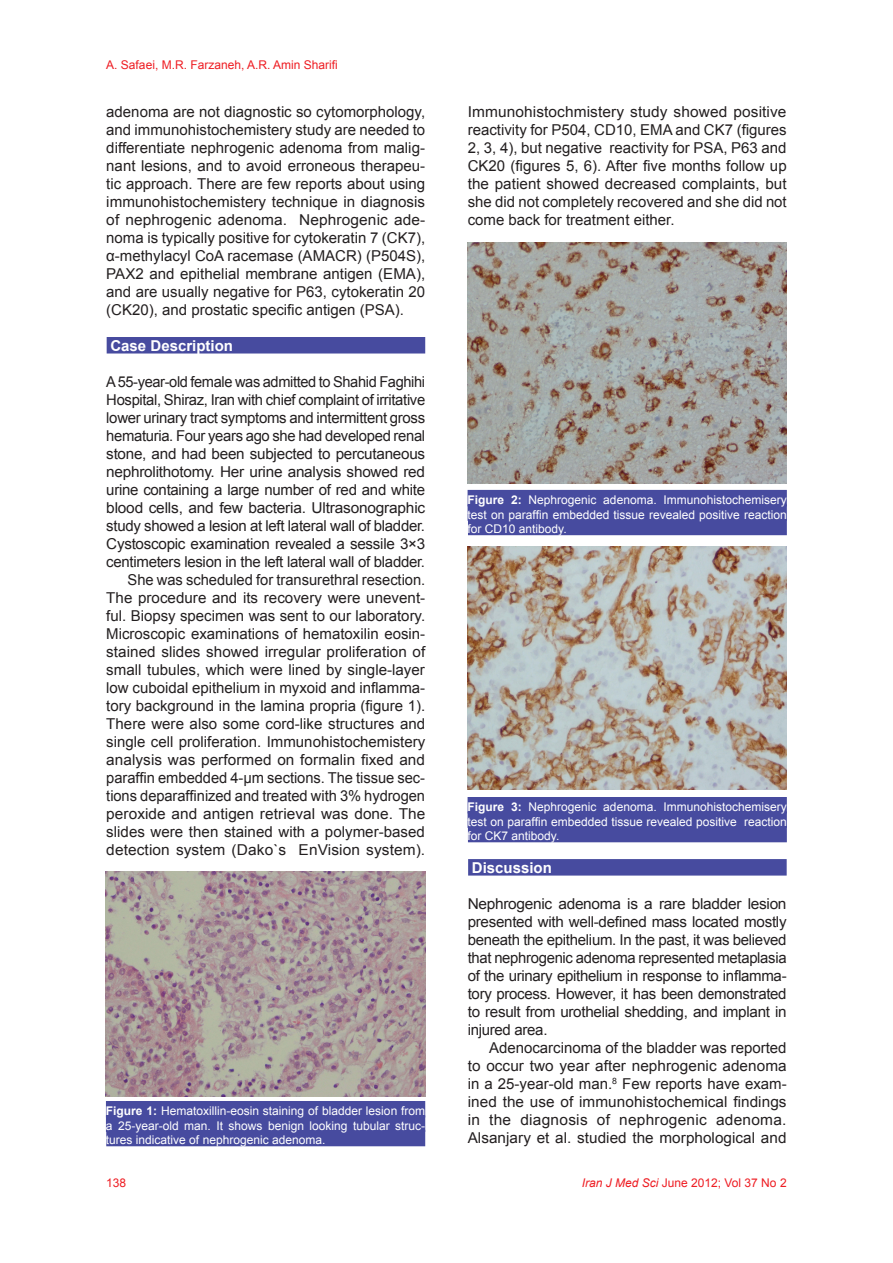
<style>
.page{position:relative;width:893px;height:1263px;background:#fff}
.page>*{position:absolute;margin:0;border:0;box-sizing:border-box;transform-origin:0 0}
.t1{font:15px/18px "Arial";color:#231f20;text-align:justify}
.t2{font:700 15px "Arial";color:#fff}
.t3{font:12px/14.4px "Arial";color:#fff;text-align:justify}
.t4{font:12px "Arial";color:#ee1d23}
.s1{font-weight:700}
.s2{font-style:italic}
</style>
<div class="page">
<img style="left:106px;top:871px;width:319px;height:225px">
<div style="left:106px;top:1101px;width:319px;height:16px;background:#474b9f"></div>
<div style="left:106px;top:1115px;width:319px;height:17px;background:#474b9f"></div>
<div style="left:106px;top:1130px;width:319px;height:16px;background:#474b9f"></div>
<img style="left:468px;top:242px;width:319px;height:241px">
<div style="left:468px;top:490px;width:319px;height:16px;background:#474b9f"></div>
<div style="left:468px;top:504px;width:319px;height:17px;background:#474b9f"></div>
<div style="left:468px;top:519px;width:319px;height:16px;background:#474b9f"></div>
<img style="left:468px;top:546px;width:318px;height:244px">
<div style="left:468px;top:797px;width:319px;height:16px;background:#474b9f"></div>
<div style="left:468px;top:811px;width:319px;height:17px;background:#474b9f"></div>
<div style="left:468px;top:826px;width:319px;height:16px;background:#474b9f"></div>
<div style="left:107px;top:337px;width:318px;height:16px;background:#474b9f"></div>
<div style="left:468px;top:859px;width:319px;height:16px;background:#474b9f"></div>
<p class="t4" style="left:106px;top:57px;width:233px">A. Safaei, M.R. Farzaneh, A.R. Amin Sharifi</p>
<p class="t1" style="left:106px;top:103px;width:320px">adenoma are not diagnostic so cytomorphology, and immunohistochemistery study are needed to differentiate nephrogenic adenoma from malig&shy;nant lesions, and to avoid erroneous therapeu&shy;tic approach. There are few reports about using immunohistochemistery technique in diagnosis of nephrogenic adenoma. Nephrogenic ade&shy;noma is typically positive for cytokeratin 7 (CK7), α-methylacyl CoA racemase (AMACR) (P504S), PAX2 and epithelial membrane antigen (EMA), and are usually negative for P63, cytokeratin 20 (CK20), and prostatic specific antigen (PSA).</p>
<p class="t2" style="left:110px;top:336px;width:124px">Case Description</p>
<p class="t1" style="left:106px;top:373px;width:321px;text-align:right">A 55-year-old female was admitted to Shahid Faghihi Hospital, Shiraz, Iran with chief complaint of irritative lower urinary tract symptoms and intermittent gross hematuria. Four years ago she had developed renal stone, and had been subjected to percutaneous nephrolithotomy. Her urine analysis showed red urine containing a large number of red and white blood cells, and few bacteria. Ultrasonographic study showed a lesion at left lateral wall of bladder.<br>Cystoscopic examination revealed a sessile 3×3 centimeters lesion in the left lateral wall of bladder.<br>She was scheduled for transurethral resection.<br>The procedure and its recovery were unevent&shy;ful. Biopsy specimen was sent to our laboratory.<br>Microscopic examinations of hematoxilin eosin&shy;stained slides showed irregular proliferation of small tubules, which were lined by single-layer low cuboidal epithelium in myxoid and inflamma&shy;tory background in the lamina propria (figure 1).<br>There were also some cord-like structures and single cell proliferation. Immunohistochemistery analysis was performed on formalin fixed and paraffin embedded 4-µm sections. The tissue sec&shy;tions deparaffinized and treated with 3% hydrogen peroxide and antigen retrieval was done. The slides were then stained with a polymer-based detection system (Dako`s EnVision system).</p>
<p class="t3" style="left:106px;top:1104px;width:321px"><span class="s1">Figure 1:</span> Hematoxillin-eosin staining of bladder lesion from a 25-year-old man. It shows benign looking tubular struc&shy;tures indicative of nephrogenic adenoma.</p>
<p class="t4" style="left:106px;top:1174px;width:22px">138</p>
<p class="t1" style="left:468px;top:103px;width:321px">Immunohistochmistery study showed positive reactivity for P504, CD10, EMA and CK7 (figures 2, 3, 4), but negative reactivity for PSA, P63 and CK20 (figures 5, 6). After five months follow up the patient showed decreased complaints, but she did not completely recovered and she did not come back for treatment either.</p>
<p class="t3" style="left:468px;top:493px;width:321px"><span class="s1">Figure 2:</span> Nephrogenic adenoma. Immunohistochemisery test on paraffin embedded tissue revealed positive reaction for CD10 antibody.</p>
<p class="t3" style="left:468px;top:800px;width:321px"><span class="s1">Figure 3:</span> Nephrogenic adenoma. Immunohistochemisery test on paraffin embedded tissue revealed positive reaction for CK7 antibody.</p>
<p class="t2" style="left:472px;top:858px;width:82px">Discussion</p>
<p class="t1" style="left:468px;top:895px;width:320px">Nephrogenic adenoma is a rare bladder lesion presented with well-defined mass located mostly beneath the epithelium. In the past, it was believed that nephrogenic adenoma represented metaplasia of the urinary epithelium in response to inflamma&shy;tory process. However, it has been demonstrated to result from urothelial shedding, and implant in injured area.</p>
<p class="t1" style="left:468px;top:1039px;width:320px;text-indent:21px">Adenocarcinoma of the bladder was reported to occur two year after nephrogenic adenoma in a 25-year-old man.<sup>8</sup> Few reports have exam&shy;ined the use of immunohistochemical findings in the diagnosis of nephrogenic adenoma.<br>Alsanjary et al. studied the morphological and</p>
<p class="t4" style="left:582px;top:1174px;width:206px"><span class="s2">Iran J Med Sci</span> June 2012; Vol 37 No 2</p>
</div>
